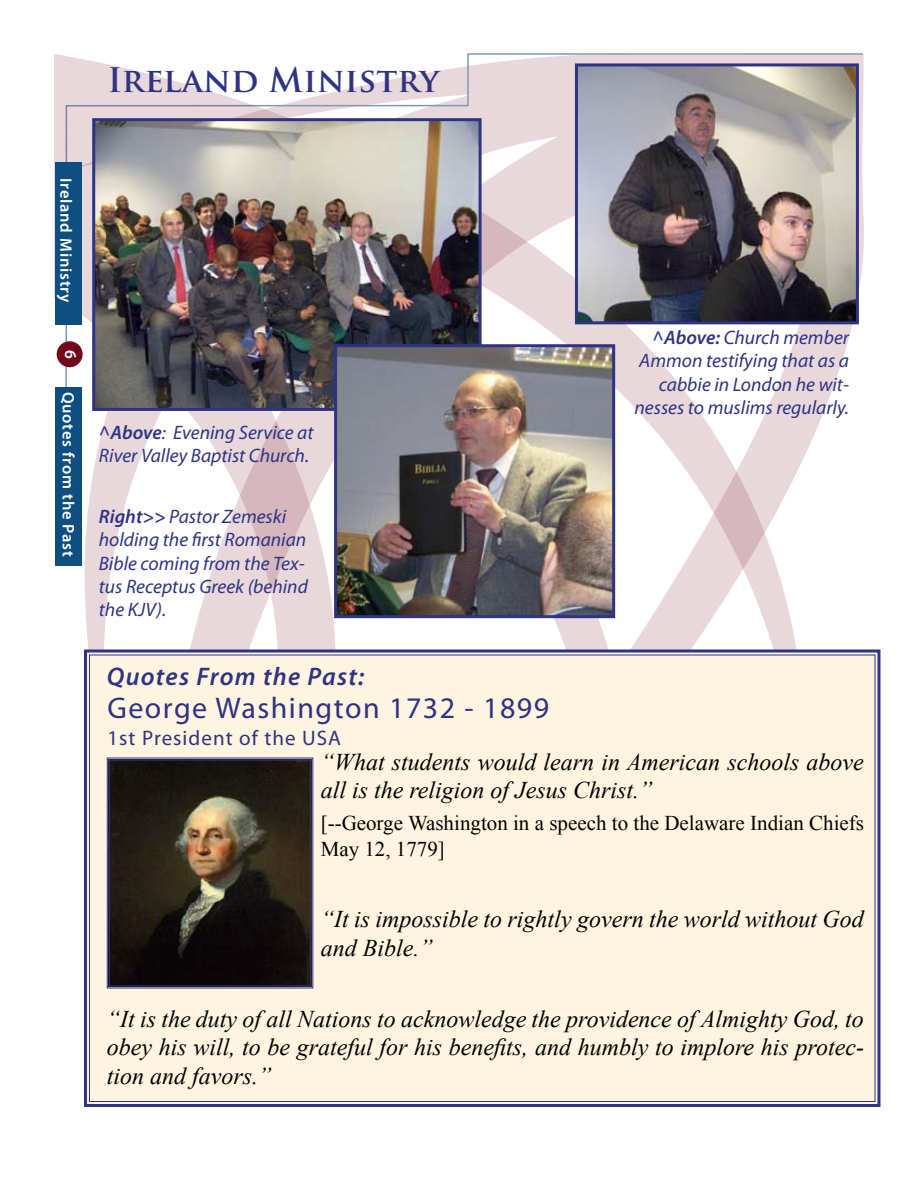
<style>
.page{position:relative;width:918px;height:1188px;background:#fff}
.page>*{position:absolute;margin:0;border:0;box-sizing:border-box;transform-origin:0 0}
.t1{font:700 33px "Trajan Pro";letter-spacing:.005em;color:#2e3384}
.t2{font:30px "Myriad Pro";letter-spacing:.05em;color:#2e3384}
.t3{font:italic 600 25.5px "Myriad Pro";letter-spacing:.05em;color:#2e3384}
.t4{font:italic 24px/28.8px "Times New Roman";color:#000}
.t5{font:21px/25.2px "Times New Roman";color:#000}
.t6{font:21px "Myriad Pro";letter-spacing:.05em;color:#2e3384}
.t7{font:italic 19.5px/23.4px "Myriad Pro";color:#2e3384}
.t8{font:600 16.5px "Myriad Pro";letter-spacing:.05em;color:#fff}
.s1{font-weight:600}
</style>
<div class="page">
<svg style="left:467px;top:53px;width:397px;height:377px"></svg>
<svg style="left:54px;top:54px;width:753px;height:594px;fill:#e8d8db"></svg>
<div style="left:56px;top:163px;width:26px;height:162px;background:#0e4e81"></div>
<div style="left:57px;top:341px;width:26px;height:26px;background:#720a1e;border-radius:50%"></div>
<div style="left:56px;top:387px;width:26px;height:179px;background:#0e4e81"></div>
<div style="left:84px;top:648px;width:797px;height:459px;background:#fef4df"></div>
<svg style="left:106px;top:757px;width:208px;height:232px;background:#312922"></svg>
<div style="left:109px;top:760px;width:202px;height:226px;border:1px solid #2e3384"></div>
<img style="left:96px;top:122px;width:382px;height:285px">
<div style="left:92px;top:118px;width:390px;height:293px;border:3px solid #2e3384"></div>
<img style="left:579px;top:67px;width:276px;height:253px">
<div style="left:575px;top:63px;width:284px;height:261px;border:3px solid #2e3384"></div>
<img style="left:338px;top:348px;width:273px;height:266px">
<div style="left:334px;top:344px;width:281px;height:274px;border:3px solid #2e3384"></div>
<h1 class="t1" style="left:108px;top:60px;width:333px">Ireland Ministry</h1>
<p class="t8" style="left:77px;top:178px;width:126px;rotate:90deg">Ireland Ministry</p>
<p class="t8" style="left:81px;top:350px;width:10px;rotate:90deg">6</p>
<p class="t8" style="left:79px;top:392px;width:167px;rotate:90deg">Quotes from the Past</p>
<p class="t7" style="left:99px;top:420px;width:216px"><span class="s1">^Above</span>: Evening Service at<br>River Valley Baptist Church.</p>
<p class="t7" style="left:99px;top:504px;width:211px"><span class="s1">Right&gt;&gt;</span> Pastor Zemeski holding the first Romanian<br>Bible coming from the Tex&shy;tus Receptus Greek (behind the KJV).</p>
<p class="t3" style="left:107px;top:660px;width:259px">Quotes From the Past:</p>
<p class="t2" style="left:107px;top:689px;width:443px">George Washington 1732 - 1899</p>
<p class="t6" style="left:107px;top:725px;width:235px">1st President of the USA</p>
<p class="t7" style="left:635px;top:325px;width:216px;text-align:right"><span class="s1">^Above:</span> Church member<br>Ammon testifying that as a cabbie in London he wit&shy;nesses to muslims regularly.</p>
<p class="t4" style="left:321px;top:747px;width:545px">“What students would learn in American schools above all is the religion of Jesus Christ.”</p>
<p class="t5" style="left:321px;top:810px;width:545px">[--George Washington in a speech to the Delaware Indian Chiefs<br>May 12, 1779]</p>
<p class="t4" style="left:321px;top:904px;width:545px">“It is impossible to rightly govern the world without God and Bible.”</p>
<p class="t4" style="left:107px;top:1004px;width:759px;text-align:justify">“It is the duty of all Nations to acknowledge the providence of Almighty God, to obey his will, to be grateful for his benefits, and humbly to implore his protec&shy;tion and favors.”</p>
</div>
